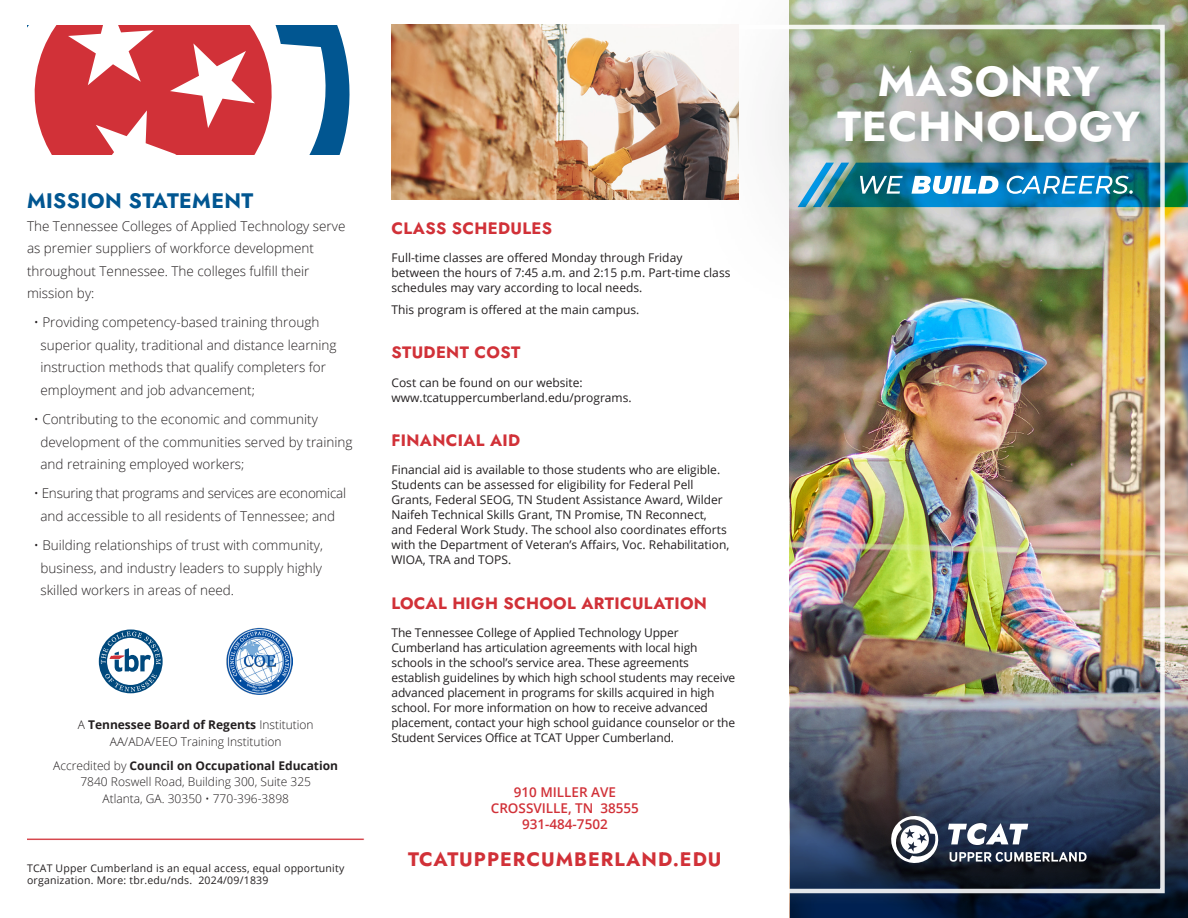
<style>
.page{position:relative;width:1188px;height:918px;background:#fff}
.page>*{position:absolute;margin:0;border:0;box-sizing:border-box;transform-origin:0 0}
.t1{font:700 42px "Jost";letter-spacing:.02em;color:#fff}
.t2{font:700 21px "Jost";letter-spacing:.02em;color:#015691}
.t3{font:700 19.5px "Jost";letter-spacing:.05em;color:#d13138}
.body-black{font:700 16.5px "Jost";letter-spacing:.02em;color:#d13138}
.t4{font:300 13.5px/22.5px "Open Sans";color:#231f20}
.t5{font:300 13.5px/22.5px "Open Sans";letter-spacing:-.02em;color:#231f20;text-align:center}
.t6{font:600 13.5px "Open Sans";color:#d13138}
.body-black-2{font:12px/15px "Open Sans";color:#231f20}
.t7{font:300 12px "Open Sans";color:#231f20}
.t8{font:700 12px "Open Sans";color:#231f20}
.t9{font:10.5px/12.6px "Open Sans";letter-spacing:.02em;color:#231f20}
.s1{font-weight:300}
</style>
<div class="page">
<svg style="left:790px;top:654px;width:398px;height:264px;background:#23324a"></svg>
<div style="left:683px;top:0;width:505px;height:331px;background:#231f20;opacity:.75"></div>
<svg style="left:1166px;top:163px;width:22px;height:44px"></svg>
<hr style="left:27px;top:839px;width:337px;height:1px;background:#d13138">
<img style="left:226px;top:628px;width:67px;height:66px">
<svg style="left:99px;top:630px;width:64px;height:63px"></svg>
<img style="left:362px;top:23px;width:804px;height:872px">
<img style="left:392px;top:25px;width:346px;height:175px">
<svg style="left:27px;top:26px;width:323px;height:129px"></svg>
<p class="t2" style="left:27px;top:186px;width:228px">MISSION STATEMENT</p>
<p class="t4" style="left:27px;top:214px;width:320px">The Tennessee Colleges of Applied Technology serve as premier suppliers of workforce development throughout Tennessee. The colleges fulfill their mission by:</p>
<p class="t4" style="left:40px;top:311px;width:298px;text-indent:-7px">• Providing competency-based training through superior quality, traditional and distance learning instruction methods that qualify completers for employment and job advancement;</p>
<p class="t4" style="left:40px;top:408px;width:314px;text-indent:-7px">• Contributing to the economic and community development of the communities served by training and retraining employed workers;</p>
<p class="t5" style="left:34px;top:482px;width:314px">• Ensuring that programs and services are economical and accessible to all residents of Tennessee; and</p>
<p class="t4" style="left:40px;top:534px;width:284px;text-align:justify;text-indent:-7px">• Building relationships of trust with community, business, and industry leaders to supply highly skilled workers in areas of need.</p>
<p class="t8" style="left:78px;top:716px;width:237px"><span class="s1">A</span> Tennessee Board of Regents <span class="s1">Institution</span></p>
<p class="t7" style="left:110px;top:733px;width:173px">AA/ADA/EEO Training Institution</p>
<p class="t8" style="left:53px;top:757px;width:286px"><span class="s1">Accredited by</span> Council on Occupational Education</p>
<p class="t7" style="left:80px;top:774px;width:232px">7840 Roswell Road, Building 300, Suite 325</p>
<p class="t7" style="left:102px;top:790px;width:188px">Atlanta, GA. 30350 • 770-396-3898</p>
<p class="t9" style="left:27px;top:861px;width:319px">TCAT Upper Cumberland is an equal access, equal opportunity organization. More: tbr.edu/nds. 2024/09/1839</p>
<p class="body-black" style="left:392px;top:217px;width:162px">CLASS SCHEDULES</p>
<p class="body-black-2" style="left:392px;top:250px;width:340px">Full-time classes are offered Monday through Friday between the hours of 7:45 a.m. and 2:15 p.m. Part-time class schedules may vary according to local needs.</p>
<p class="body-black-2" style="left:392px;top:302px;width:249px">This program is offered at the main campus.</p>
<p class="body-black" style="left:392px;top:341px;width:130px">STUDENT COST</p>
<p class="body-black-2" style="left:392px;top:374px;width:242px">Cost can be found on our website: www.tcatuppercumberland.edu/programs.</p>
<p class="body-black" style="left:392px;top:429px;width:130px">FINANCIAL AID</p>
<p class="body-black-2" style="left:392px;top:462px;width:339px">Financial aid is available to those students who are eligible.<br>Students can be assessed for eligibility for Federal Pell Grants, Federal SEOG, TN Student Assistance Award, Wilder Naifeh Technical Skills Grant, TN Promise, TN Reconnect, and Federal Work Study. The school also coordinates efforts with the Department of Veteran’s Affairs, Voc. Rehabilitation, WIOA, TRA and TOPS.</p>
<p class="body-black" style="left:392px;top:592px;width:317px">LOCAL HIGH SCHOOL ARTICULATION</p>
<p class="body-black-2" style="left:392px;top:625px;width:345px">The Tennessee College of Applied Technology Upper Cumberland has articulation agreements with local high schools in the school’s service area. These agreements establish guidelines by which high school students may receive advanced placement in programs for skills acquired in high school. For more information on how to receive advanced placement, contact your high school guidance counselor or the Student Services Office at TCAT Upper Cumberland.</p>
<p class="t6" style="left:514px;top:782px;width:104px">910 MILLER AVE</p>
<p class="t6" style="left:491px;top:799px;width:150px">CROSSVILLE, TN 38555</p>
<p class="t6" style="left:522px;top:815px;width:87px">931-484-7502</p>
<p class="t3" style="left:408px;top:846px;width:315px">TCATUPPERCUMBERLAND.EDU</p>
<p class="t1" style="left:878px;top:53px;width:224px">MASONRY</p>
<p class="t1" style="left:837px;top:98px;width:304px">TECHNOLOGY</p>
</div>
